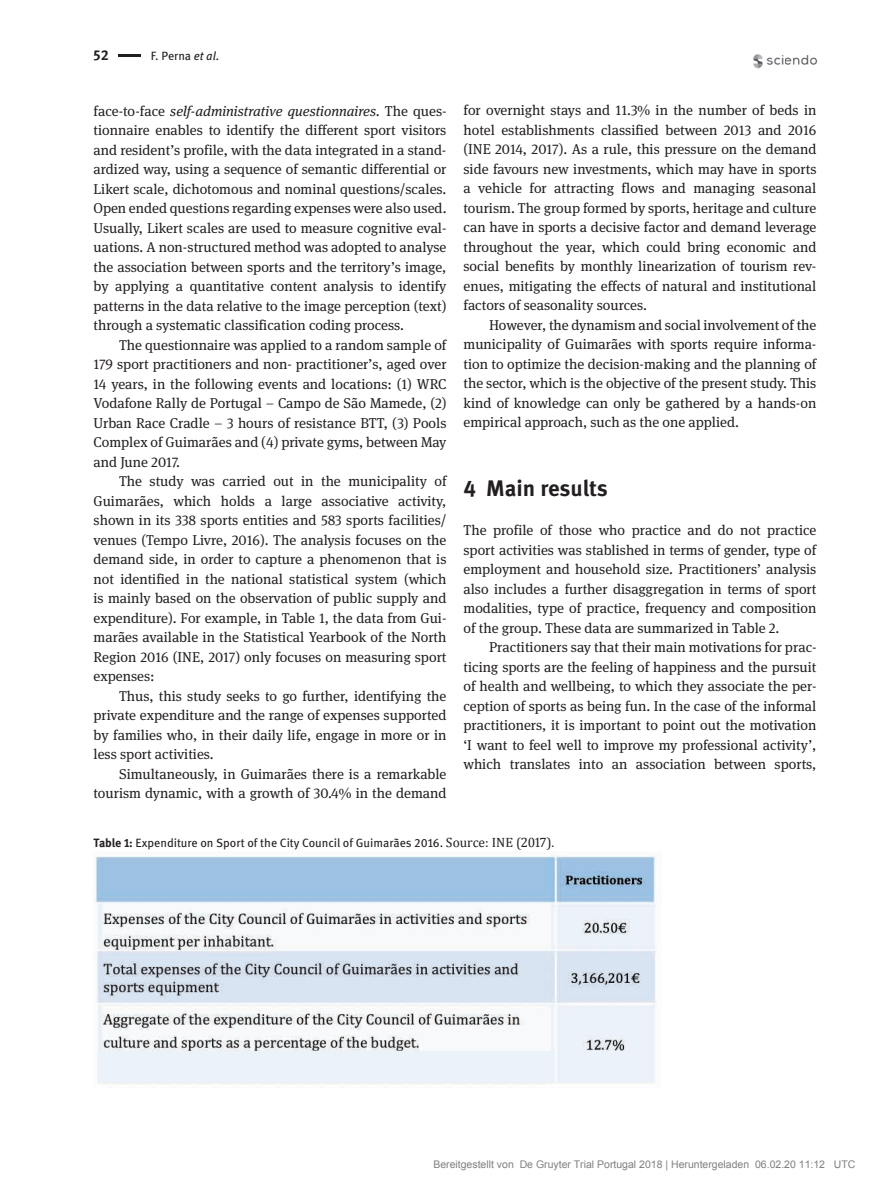
<style>
.page{position:relative;width:893px;height:1191px;background:#fff}
.page>*{position:absolute;margin:0;border:0;box-sizing:border-box;transform-origin:0 0}
.t1{font:700 22.5px "DG Meta Science";letter-spacing:-.005em;color:#231f20}
.t2{font:14.25px/19.5px "DG Meta Serif Science";color:#231f20;text-align:justify}
.t3{font:700 14.25px "DG Meta Science";color:#231f20}
.t4{font:12px "DG Meta Science";color:#231f20}
.t5{font:10.5px "Arial";color:#808080}
.s1{font-style:italic}
.s2{font-weight:700}
.s3{font-family:"Cambria";font-size:13.5px}
</style>
<div class="page">
<img style="left:753px;top:54px;width:65px;height:15px">
<hr style="left:119px;top:55px;width:22px;height:2px;background:#231f20">
<img style="left:94px;top:854px;width:562px;height:230px">
<p class="t3" style="left:94px;top:44px;width:17px">52</p>
<p class="t4" style="left:151px;top:46px;width:70px">F. Perna <span class="s1">et al.</span></p>
<p class="t2" style="left:94px;top:101px;width:354px">face-to-face <span class="s1">self-administrative questionnaires.</span> The ques&shy;tionnaire enables to identify the different sport visitors and resident’s profile, with the data integrated in a stand&shy;ardized way, using a sequence of semantic differential or Likert scale, dichotomous and nominal questions/scales.<br>Open ended questions regarding expenses were also used.<br>Usually, Likert scales are used to measure cognitive eval&shy;uations. A non-structured method was adopted to analyse the association between sports and the territory’s image, by applying a quantitative content analysis to identify patterns in the data relative to the image perception (text) through a systematic classification coding process.</p>
<p class="t2" style="left:94px;top:335px;width:354px;text-indent:26px">The questionnaire was applied to a random sample of 179 sport practitioners and non- practitioner’s, aged over 14 years, in the following events and locations: (1) WRC Vodafone Rally de Portugal – Campo de São Mamede, (2)<br>Urban Race Cradle – 3 hours of resistance BTT, (3) Pools Complex of Guimarães and (4) private gyms, between May and June 2017.</p>
<p class="t2" style="left:94px;top:471px;width:354px;text-indent:26px">The study was carried out in the municipality of Guimarães, which holds a large associative activity, shown in its 338 sports entities and 583 sports facilities/ venues (Tempo Livre, 2016). The analysis focuses on the demand side, in order to capture a phenomenon that is not identified in the national statistical system (which is mainly based on the observation of public supply and expenditure). For example, in Table 1, the data from Gui&shy;marães available in the Statistical Yearbook of the North Region 2016 (INE, 2017) only focuses on measuring sport expenses:</p>
<p class="t2" style="left:94px;top:685px;width:354px;text-indent:26px">Thus, this study seeks to go further, identifying the private expenditure and the range of expenses supported by families who, in their daily life, engage in more or in less sport activities.</p>
<p class="t2" style="left:94px;top:763px;width:354px;text-align:right">Simultaneously, in Guimarães there is a remarkable tourism dynamic, with a growth of 30.4% in the demand</p>
<p class="t2" style="left:463px;top:100px;width:354px">for overnight stays and 11.3% in the number of beds in hotel establishments classified between 2013 and 2016 (INE 2014, 2017). As a rule, this pressure on the demand side favours new investments, which may have in sports a vehicle for attracting flows and managing seasonal tourism. The group formed by sports, heritage and culture can have in sports a decisive factor and demand leverage throughout the year, which could bring economic and social benefits by monthly linearization of tourism rev&shy;enues, mitigating the effects of natural and institutional factors of seasonality sources.</p>
<p class="t2" style="left:463px;top:315px;width:354px;text-indent:26px">However, the dynamism and social involvement of the municipality of Guimarães with sports require informa&shy;tion to optimize the decision-making and the planning of the sector, which is the objective of the present study. This kind of knowledge can only be gathered by a hands-on empirical approach, such as the one applied.</p>
<h1 class="t1" style="left:463px;top:470px;width:146px">4 Main results</h1>
<p class="t2" style="left:463px;top:520px;width:354px">The profile of those who practice and do not practice sport activities was stablished in terms of gender, type of employment and household size. Practitioners’ analysis also includes a further disaggregation in terms of sport modalities, type of practice, frequency and composition of the group. These data are summarized in Table 2.</p>
<p class="t2" style="left:463px;top:637px;width:354px;text-indent:26px">Practitioners say that their main motivations for prac&shy;ticing sports are the feeling of happiness and the pursuit of health and wellbeing, to which they associate the per&shy;ception of sports as being fun. In the case of the informal practitioners, it is important to point out the motivation ‘I want to feel well to improve my professional activity’, which translates into an association between sports,</p>
<p class="t4" style="left:94px;top:833px;width:462px"><span class="s2">Table 1:</span> Expenditure on Sport of the City Council of Guimarães 2016. <span class="s3">Source: INE (2017).</span></p>
<p class="t5" style="left:433px;top:1160px;width:424px">Bereitgestellt von De Gruyter Trial Portugal 2018 | Heruntergeladen 06.02.20 11:12 UTC</p>
</div>
